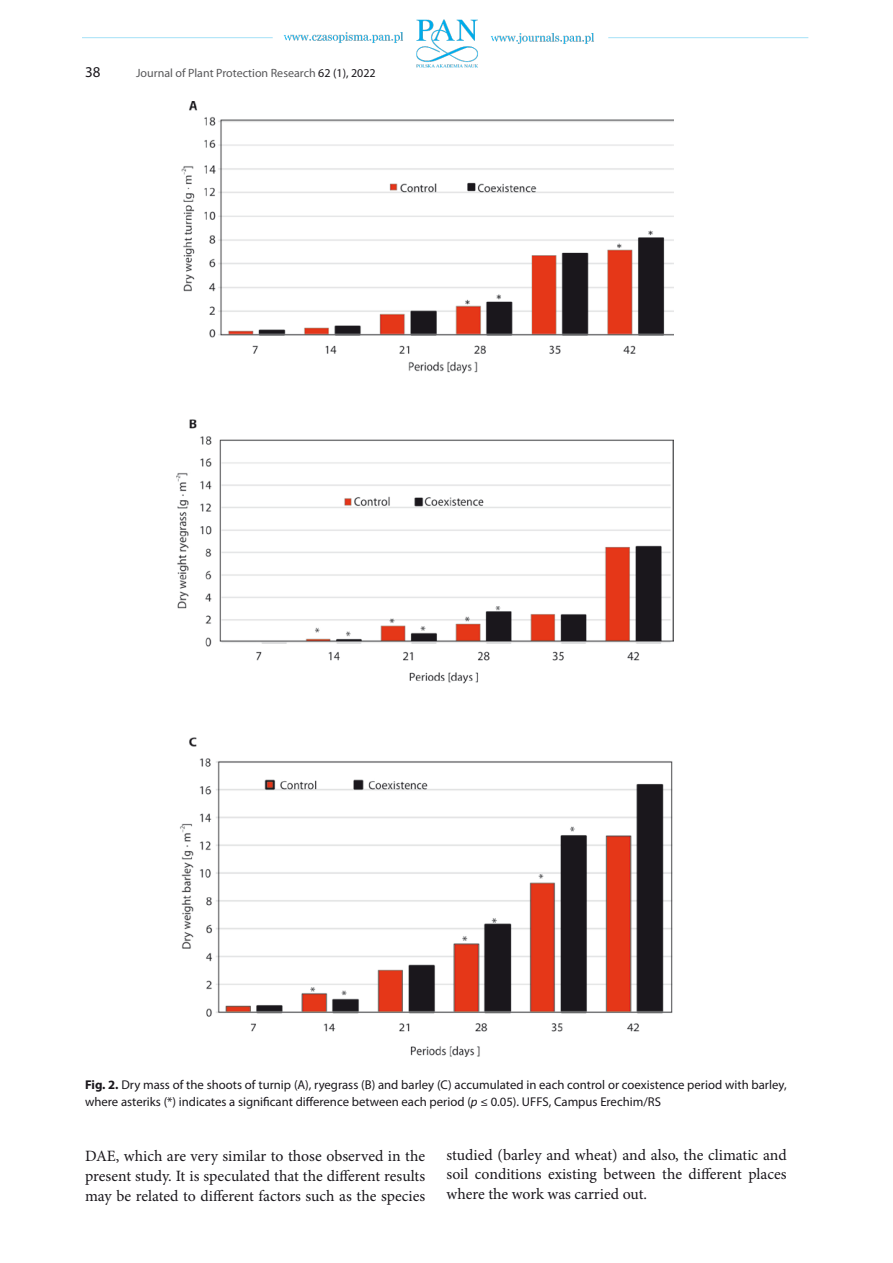
<style>
.page{position:relative;width:893px;height:1263px;background:#fff}
.page>*{position:absolute;margin:0;border:0;box-sizing:border-box;transform-origin:0 0}
.t1{font:15.75px/19.6px "Minion Pro";color:#1a171c;text-align:justify}
.t2{font:15px "Myriad Pro";color:#1a171c}
.t3{font:12.75px/17.2px "Myriad Pro";color:#1a171c}
.t4{font:12px "Myriad Pro";color:#58585a}
.s1{color:#1a171c}
.s2{font-weight:700}
.s3{font-style:italic}
</style>
<div class="page">
<img style="left:82px;top:19px;width:727px;height:49px">
<img style="left:177px;top:101px;width:497px;height:955px">
<p class="t2" style="left:85px;top:63px;width:17px">38</p>
<p class="t4" style="left:136px;top:66px;width:241px">Journal of Plant Protection Research <span class="s1">62 (1), 2022</span></p>
<p class="t3" style="left:85px;top:1075px;width:703px"><span class="s2">Fig. 2.</span> Dry mass of the shoots of turnip (A), ryegrass (B) and barley (C) accumulated in each control or coexistence period with barley, where asteriks (*) indicates a significant difference between each period (<span class="s3">p</span> ≤ 0.05). UFFS, Campus Erechim/RS</p>
<p class="t1" style="left:85px;top:1146px;width:342px">DAE, which are very similar to those observed in the present study. It is speculated that the different results may be related to different factors such as the species</p>
<p class="t1" style="left:446px;top:1145px;width:342px">studied (barley and wheat) and also, the climatic and soil conditions existing between the different places where the work was carried out.</p>
</div>
